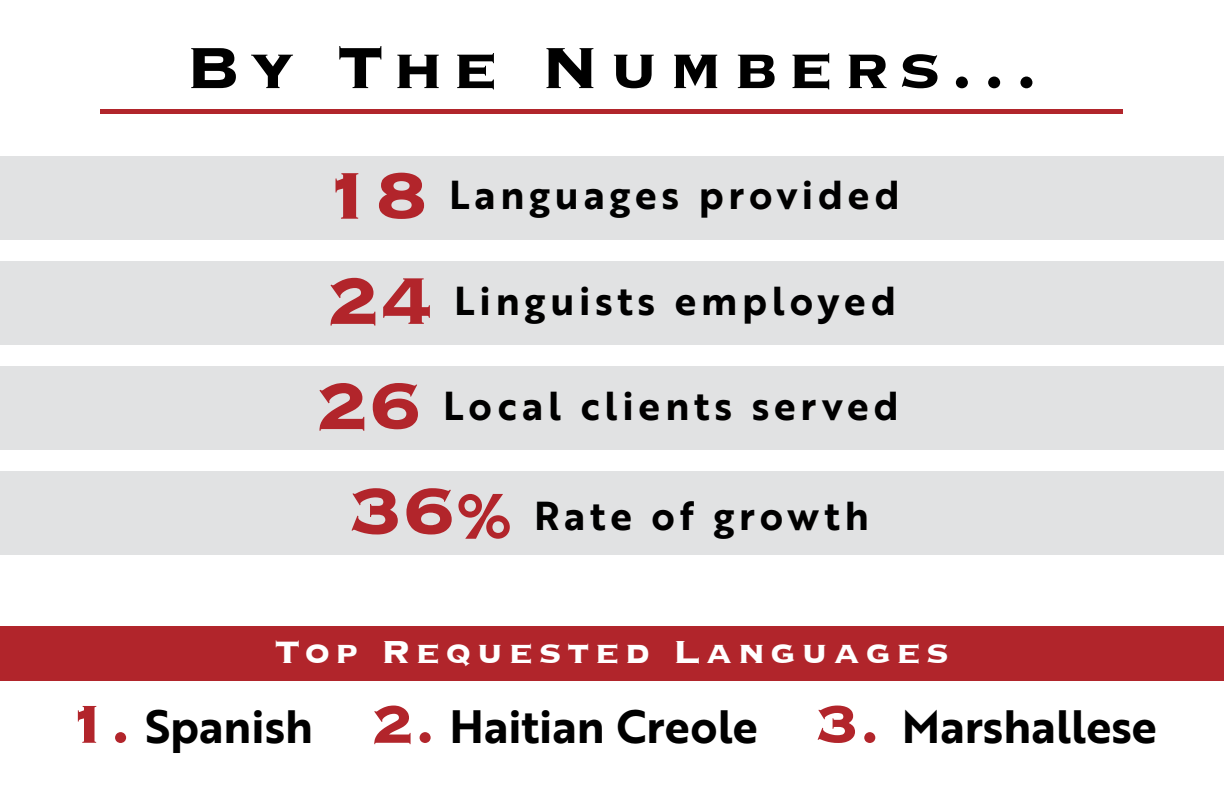
<style>
.page{position:relative;width:1224px;height:792px;background:#fff}
.page>*{position:absolute;margin:0;border:0;box-sizing:border-box;transform-origin:0 0}
.t1{font:700 76px "Copperplate";letter-spacing:.12em;color:#000}
.t2{font:45.5px "Brother 1816 Bold";color:#000}
.t3{font:700 41.4px "Copperplate";letter-spacing:.12em;color:#fff}
.t4{font:39.3px "Brother 1816 Bold";letter-spacing:.12em;color:#000}
.s1{font-family:"Copperplate";font-weight:700;font-size:86.6px;color:#b2252b}
.s2{font-family:"Copperplate";font-weight:700;font-size:69.2px;color:#b2252b}
.s3{font-family:"Copperplate";font-weight:700;font-size:70px;color:#b2252b}
</style>
<div class="page">
<div style="left:101px;top:109px;width:1022px;height:5px;background:#b1252b"></div>
<div style="left:0;top:156px;width:1224px;height:83px;background:#e1e2e3"></div>
<div style="left:0;top:261px;width:1224px;height:83px;background:#e1e2e3"></div>
<div style="left:0;top:366px;width:1224px;height:84px;background:#e1e2e3"></div>
<div style="left:0;top:471px;width:1224px;height:84px;background:#e1e2e3"></div>
<div style="left:0;top:626px;width:1224px;height:55px;background:#b1252b"></div>
<h1 class="t1" style="left:185px;top:18px;width:854px">By The Numbers...</h1>
<p class="t4" style="left:322px;top:165px;width:579px"><span class="s1">18</span> Languages provided</p>
<p class="t4" style="left:327px;top:271px;width:570px"><span class="s1">24</span> Linguists employed</p>
<p class="t4" style="left:316px;top:376px;width:584px"><span class="s1">26</span> Local clients served</p>
<p class="t4" style="left:350px;top:486px;width:521px"><span class="s1">36</span><span class="s2">%</span>Rate of growth</p>
<p class="t3" style="left:275px;top:625px;width:676px">Top Requested Languages</p>
<p class="t2" style="left:67px;top:692px;width:1091px"><span class="s3">1.</span> Spanish <span class="s3">2.</span> Haitian Creole <span class="s3">3.</span> Marshallese</p>
</div>
